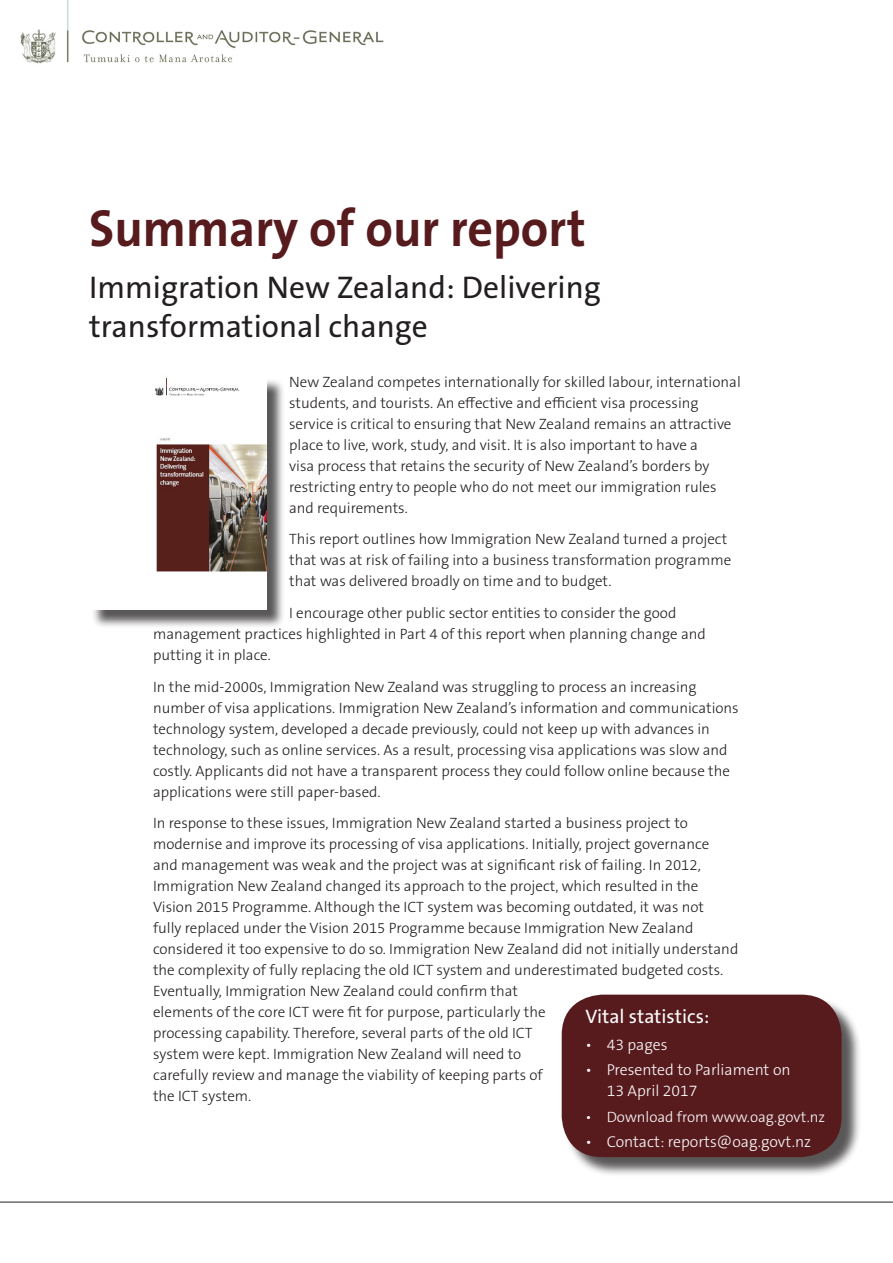
<style>
.page{position:relative;width:893px;height:1263px;background:#fff}
.page>*{position:absolute;margin:0;border:0;box-sizing:border-box;transform-origin:0 0}
.t1{font:700 52.5px "The Sans OT7";color:#571b1e;scale:.95 1}
.Title_Page_Report_Na{font:31.5px/39px "The Sans OT5 Plain";color:#231f20}
.Heading_2{font:19.5px "The Sans OT5 Plain";color:#fff}
.t2{font:300 15.75px/21px "The Sans OT3";color:#fff}
.Para_Not_Numbered_OA{font:300 15px/21px "The Sans OT3";color:#231f20}
.t3{font:300 15px "The Sans OT3";color:#fff}
</style>
<div class="page">
<img style="left:20px;top:0;width:364px;height:64px">
<hr style="left:0;top:1202px;width:893px;height:1px;background:#231f20">
<div style="left:564px;top:997px;width:297px;height:180px;background:#231f20;opacity:.75"></div>
<div style="left:562px;top:995px;width:279px;height:162px;background:#571b1e;border-radius:41px"></div>
<div style="left:92px;top:378px;width:193px;height:250px;background:#231f20;opacity:.75"></div>
<img style="left:92px;top:377px;width:174px;height:233px">
<p class="t1" style="left:89px;top:195px;width:524px">Summary of our report</p>
<p class="Title_Page_Report_Na" style="left:89px;top:268px;width:513px">Immigration New Zealand: Delivering transformational change</p>
<p class="Para_Not_Numbered_OA" style="left:289px;top:371px;width:453px">New Zealand competes internationally for skilled labour, international students, and tourists. An effective and efficient visa processing service is critical to ensuring that New Zealand remains an attractive place to live, work, study, and visit. It is also important to have a<br>visa process that retains the security of New Zealand’s borders by restricting entry to people who do not meet our immigration rules and requirements.</p>
<p class="Para_Not_Numbered_OA" style="left:289px;top:529px;width:444px">This report outlines how Immigration New Zealand turned a project that was at risk of failing into a business transformation programme that was delivered broadly on time and to budget.</p>
<p class="Para_Not_Numbered_OA" style="left:153px;top:602px;width:554px;text-indent:136px">I encourage other public sector entities to consider the good management practices highlighted in Part 4 of this report when planning change and putting it in place.</p>
<p class="Para_Not_Numbered_OA" style="left:153px;top:676px;width:587px">In the mid-2000s, Immigration New Zealand was struggling to process an increasing number of visa applications. Immigration New Zealand’s information and communications technology system, developed a decade previously, could not keep up with advances in technology, such as online services. As a result, processing visa applications was slow and costly. Applicants did not have a transparent process they could follow online because the applications were still paper-based.</p>
<p class="Para_Not_Numbered_OA" style="left:153px;top:813px;width:587px">In response to these issues, Immigration New Zealand started a business project to modernise and improve its processing of visa applications. Initially, project governance<br>and management was weak and the project was at significant risk of failing. In 2012, Immigration New Zealand changed its approach to the project, which resulted in the Vision 2015 Programme. Although the ICT system was becoming outdated, it was not<br>fully replaced under the Vision 2015 Programme because Immigration New Zealand considered it too expensive to do so. Immigration New Zealand did not initially understand the complexity of fully replacing the old ICT system and underestimated budgeted costs.<br>Eventually, Immigration New Zealand could confirm that<br>elements of the core ICT were fit for purpose, particularly the<br>processing capability. Therefore, several parts of the old ICT<br>system were kept. Immigration New Zealand will need to<br>carefully review and manage the viability of keeping parts of<br>the ICT system.</p>
<p class="Heading_2" style="left:585px;top:1004px;width:126px">Vital statistics:</p>
<p class="t2" style="left:585px;top:1034px;width:84px">• 43 pages</p>
<p class="t2" style="left:607px;top:1060px;width:186px;text-indent:-21px">• Presented to Parliament on<br>13 April 2017</p>
<p class="t3" style="left:585px;top:1107px;width:241px">• Download from www.oag.govt.nz</p>
<p class="t2" style="left:585px;top:1131px;width:227px">• Contact: reports@oag.govt.nz</p>
</div>
